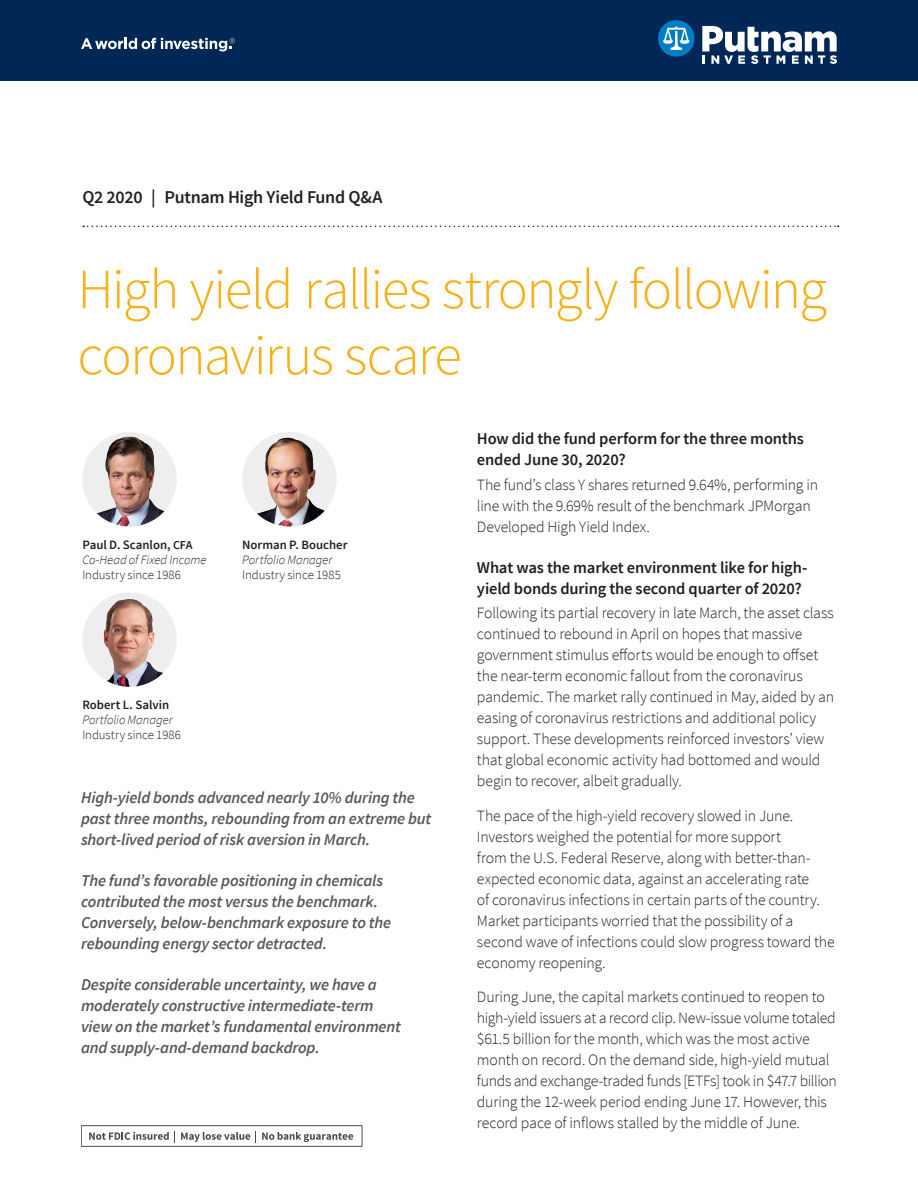
<style>
.page{position:relative;width:918px;height:1188px;background:#fff}
.page>*{position:absolute;margin:0;border:0;box-sizing:border-box;transform-origin:0 0}
.Headline{font:300 57px/66px "Source Sans Pro";letter-spacing:-.03em;color:#faaf18}
.Quarter{font:600 18px "Source Sans Pro";letter-spacing:-.015em;color:#231f20}
.Key_takeaway_Q_A_bul{font:italic 600 16.5px/21px "Source Sans Pro";letter-spacing:-.01em;color:#57585a}
.Subhead{font:600 16.5px/21px "Source Sans Pro";letter-spacing:-.01em;color:#231f20}
.Body{font:300 15.75px/21px "Source Sans Pro";letter-spacing:-.01em;color:#231f20}
.Author_title{font:italic 300 12.75px "Source Sans Pro";color:#231f20}
.Industry_since{font:300 12.75px "Source Sans Pro";color:#231f20}
.Author_name{font:600 12.75px "Source Sans Pro";color:#231f20}
.s1{font-size:12.15px}
</style>
<div class="page">
<svg style="left:83px;top:226px;width:756px;height:1px"></svg>
<svg style="left:89px;top:1131px;width:86px;height:11px"></svg>
<svg style="left:181px;top:1132px;width:69px;height:10px"></svg>
<svg style="left:262px;top:1132px;width:91px;height:10px"></svg>
<img style="left:82px;top:432px;width:95px;height:94px;border-radius:47px">
<img style="left:242px;top:432px;width:95px;height:94px;border-radius:47px">
<img style="left:82px;top:592px;width:95px;height:95px;border-radius:47px">
<div style="left:0;top:0;width:918px;height:81px;background:#002756"></div>
<svg style="left:658px;top:20px;width:37px;height:37px"></svg>
<svg style="left:702px;top:26px;width:135px;height:38px"></svg>
<svg style="left:81px;top:38px;width:154px;height:13px"></svg>
<p class="Quarter" style="left:82px;top:185px;width:302px">Q2 2020 | Putnam High Yield Fund Q&amp;A</p>
<p class="Headline" style="left:77px;top:257px;width:751px">High yield rallies strongly following coronavirus scare</p>
<p class="Author_name" style="left:82px;top:537px;width:112px">Paul D. Scanlon, <span class="s1">CFA</span></p>
<p class="Author_title" style="left:82px;top:552px;width:126px">Co-Head of Fixed Income</p>
<p class="Industry_since" style="left:82px;top:567px;width:100px">Industry since 1986</p>
<p class="Author_name" style="left:242px;top:537px;width:107px">Norman P. Boucher</p>
<p class="Author_title" style="left:242px;top:552px;width:92px">Portfolio Manager</p>
<p class="Industry_since" style="left:242px;top:567px;width:100px">Industry since 1985</p>
<p class="Author_name" style="left:82px;top:697px;width:88px">Robert L. Salvin</p>
<p class="Author_title" style="left:82px;top:712px;width:92px">Portfolio Manager</p>
<p class="Industry_since" style="left:82px;top:727px;width:100px">Industry since 1986</p>
<p class="Key_takeaway_Q_A_bul" style="left:81px;top:787px;width:352px">High-yield bonds advanced nearly 10% during the past three months, rebounding from an extreme but short-lived period of risk aversion in March.</p>
<p class="Key_takeaway_Q_A_bul" style="left:81px;top:870px;width:312px">The fund’s favorable positioning in chemicals contributed the most versus the benchmark.<br>Conversely, below-benchmark exposure to the rebounding energy sector detracted.</p>
<p class="Key_takeaway_Q_A_bul" style="left:81px;top:974px;width:321px">Despite considerable uncertainty, we have a moderately constructive intermediate-term view on the market’s fundamental environment and supply-and-demand backdrop.</p>
<p class="Subhead" style="left:477px;top:429px;width:328px">How did the fund perform for the three months ended June 30, 2020?</p>
<p class="Body" style="left:477px;top:474px;width:343px">The fund’s class Y shares returned 9.64%, performing in line with the 9.69% result of the benchmark JPMorgan<br>Developed High Yield Index.</p>
<p class="Subhead" style="left:477px;top:557px;width:332px">What was the market environment like for high&shy;yield bonds during the second quarter of 2020?</p>
<p class="Body" style="left:477px;top:602px;width:359px">Following its partial recovery in late March, the asset class continued to rebound in April on hopes that massive government stimulus efforts would be enough to offset the near-term economic fallout from the coronavirus pandemic. The market rally continued in May, aided by an easing of coronavirus restrictions and additional policy support. These developments reinforced investors’ view that global economic activity had bottomed and would begin to recover, albeit gradually.</p>
<p class="Body" style="left:477px;top:805px;width:359px">The pace of the high-yield recovery slowed in June.<br>Investors weighed the potential for more support<br>from the U.S. Federal Reserve, along with better-than&shy;expected economic data, against an accelerating rate<br>of coronavirus infections in certain parts of the country.<br>Market participants worried that the possibility of a second wave of infections could slow progress toward the economy reopening.</p>
<p class="Body" style="left:477px;top:986px;width:362px">During June, the capital markets continued to reopen to high-yield issuers at a record clip. New-issue volume totaled $61.5 billion for the month, which was the most active month on record. On the demand side, high-yield mutual funds and exchange-traded funds [ETFs] took in $47.7 billion during the 12-week period ending June 17. However, this record pace of inflows stalled by the middle of June.</p>
</div>
